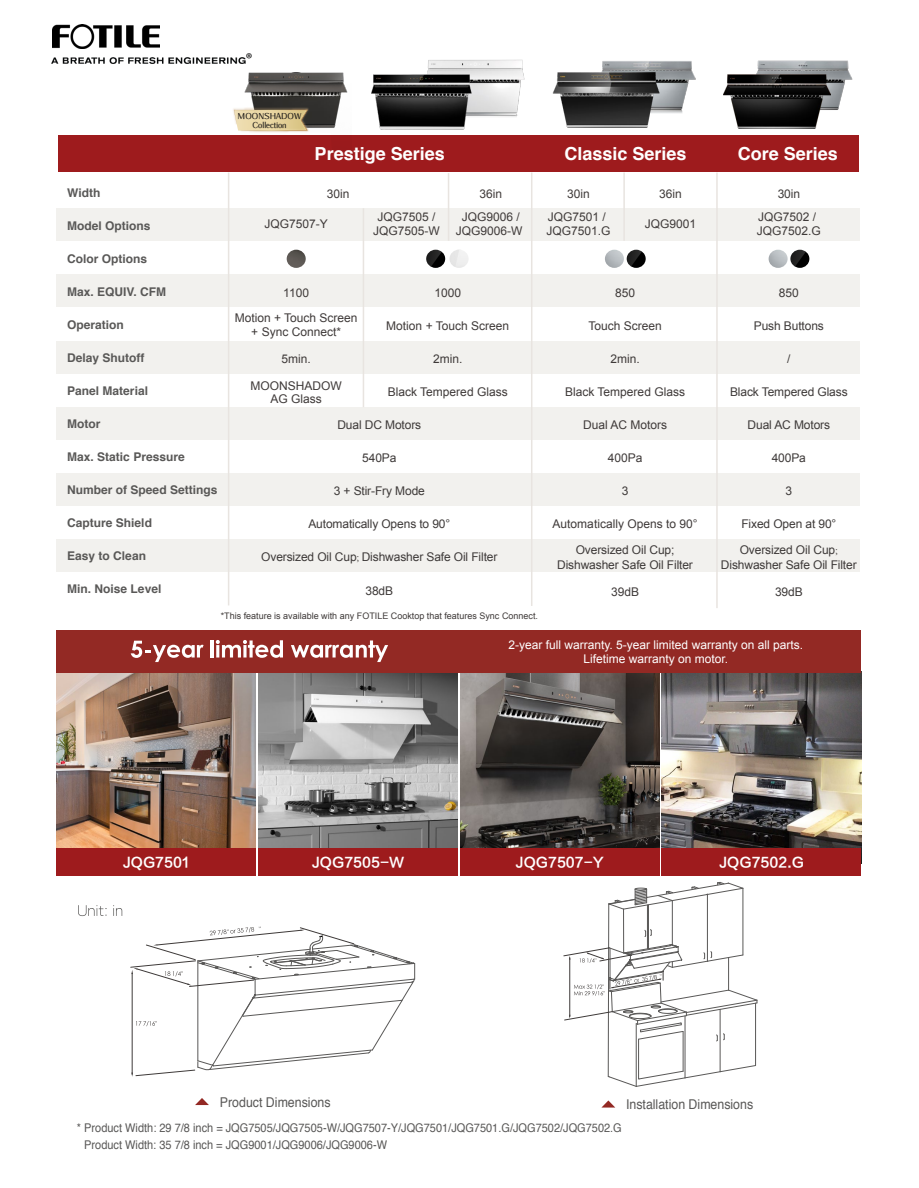
<style>
.page{position:relative;width:919px;height:1188px;background:#fff}
.page>*{position:absolute;margin:0;border:0;box-sizing:border-box;transform-origin:0 0}
.t1{font:700 18px "Helvetica";color:#fff}
.t2{font:15.75px "Myriad Pro";color:#000}
.t3{font:13.5px "Helvetica";color:#595857;scale:.92 1}
.t4{font:13.5px "FZLTZHK GBK1 0";color:#fff}
.t5{font:12px/13.5px "Arial";color:#3f3a39;text-align:center}
.t6{font:12px/25.5px "Arial";letter-spacing:-.01em;color:#3e3a39}
.t7{font:700 12px "Helvetica";color:#595857}
.t8{font:12px/17px "Helvetica";color:#595857;scale:.92 1}
.t9{font:12px/14.4px "Arial";color:#fff;text-align:center}
.t10{font:9px "Arial";color:#3f3a39}
.t11{font:700 8.1px/8.6px "FOTILE3";color:#1f1c1a;text-align:center}
.s1{font-family:"Adobe Song Std";font-weight:300}
</style>
<div class="page">
<svg style="left:78px;top:905px;width:28px;height:11px"></svg>
<svg style="left:113px;top:905px;width:9px;height:11px"></svg>
<svg style="left:195px;top:1098px;width:14px;height:7px"></svg>
<svg style="left:130px;top:927px;width:285px;height:150px"></svg>
<svg style="left:601px;top:1100px;width:14px;height:8px"></svg>
<svg style="left:563px;top:882px;width:194px;height:205px"></svg>
<img style="left:52px;top:25px;width:108px;height:23px">
<img style="left:51px;top:57px;width:192px;height:7px">
<div style="left:57px;top:208px;width:802px;height:33px;background:#f2f1ee"></div>
<div style="left:57px;top:274px;width:802px;height:33px;background:#f2f1ee"></div>
<div style="left:57px;top:341px;width:802px;height:33px;background:#f2f1ee"></div>
<div style="left:57px;top:407px;width:802px;height:33px;background:#f2f1ee"></div>
<div style="left:57px;top:473px;width:802px;height:33px;background:#f2f1ee"></div>
<div style="left:57px;top:539px;width:802px;height:33px;background:#f2f1ee"></div>
<img style="left:56px;top:673px;width:199px;height:175px">
<img style="left:258px;top:673px;width:199px;height:175px">
<img style="left:460px;top:673px;width:199px;height:175px">
<img style="left:661px;top:673px;width:200px;height:175px">
<div style="left:56px;top:848px;width:199px;height:28px;background:#9e1b1d"></div>
<div style="left:258px;top:848px;width:199px;height:28px;background:#9e1b1d"></div>
<div style="left:460px;top:848px;width:199px;height:28px;background:#9e1b1d"></div>
<div style="left:661px;top:848px;width:200px;height:28px;background:#9e1b1d"></div>
<img style="left:596px;top:61px;width:100px;height:52px">
<div style="left:58px;top:136px;width:801px;height:36px;background:#9e1b1d"></div>
<hr style="left:623px;top:172px;width:1px;height:69px;background:#e8e4e0">
<hr style="left:448px;top:173px;width:1px;height:68px;background:#e8e4e0">
<hr style="left:228px;top:172px;width:1px;height:433px;background:#e8e4e0">
<hr style="left:531px;top:172px;width:1px;height:434px;background:#e8e4e0">
<hr style="left:716px;top:172px;width:1px;height:436px;background:#e8e4e0">
<img style="left:552px;top:73px;width:109px;height:55px">
<img style="left:752px;top:60px;width:100px;height:50px">
<img style="left:723px;top:75px;width:107px;height:53px">
<img style="left:474px;top:59px;width:51px;height:58px">
<img style="left:367px;top:60px;width:107px;height:76px">
<img style="left:243px;top:57px;width:109px;height:79px">
<img style="left:426px;top:250px;width:19px;height:18px;border-radius:9px">
<img style="left:449px;top:250px;width:19px;height:18px;border-radius:9px">
<img style="left:287px;top:250px;width:19px;height:18px;border-radius:9px">
<img style="left:626px;top:250px;width:19px;height:18px;border-radius:9px">
<img style="left:605px;top:250px;width:19px;height:18px;border-radius:9px">
<img style="left:790px;top:250px;width:19px;height:18px;border-radius:9px">
<img style="left:768px;top:250px;width:19px;height:18px;border-radius:9px">
<hr style="left:362px;top:208px;width:2px;height:199px;background:#e8e4e0">
<div style="left:56px;top:630px;width:805px;height:43px;background:#932924"></div>
<svg style="left:131px;top:641px;width:72px;height:21px"></svg>
<hr style="left:211px;top:640px;width:3px;height:18px;background:#fff">
<svg style="left:216px;top:640px;width:67px;height:18px"></svg>
<svg style="left:291px;top:640px;width:97px;height:22px"></svg>
<img style="left:233px;top:107px;width:78px;height:27px">
<svg style="left:234px;top:110px;width:74px;height:21px;background:#decc9a"></svg>
<h2 class="t2" style="left:246px;top:49px;width:8px">®</h2>
<p class="t7" style="left:67px;top:183px;width:35px">Width</p>
<p class="t7" style="left:67px;top:216px;width:85px">Model Options</p>
<p class="t7" style="left:67px;top:249px;width:82px">Color Options</p>
<p class="t7" style="left:67px;top:282px;width:100px">Max. EQUIV. CFM</p>
<p class="t7" style="left:67px;top:315px;width:58px">Operation</p>
<p class="t7" style="left:67px;top:348px;width:79px">Delay Shutoff</p>
<p class="t7" style="left:67px;top:381px;width:82px">Panel Material</p>
<p class="t7" style="left:67px;top:414px;width:35px">Motor</p>
<p class="t7" style="left:67px;top:447px;width:119px">Max. Static Pressure</p>
<p class="t7" style="left:67px;top:480px;width:152px">Number of Speed Settings</p>
<p class="t7" style="left:67px;top:513px;width:86px">Capture Shield</p>
<p class="t7" style="left:67px;top:546px;width:80px">Easy to Clean</p>
<p class="t7" style="left:67px;top:579px;width:96px">Min. Noise Level</p>
<p class="t11" style="left:238px;top:112px;width:65px">MOONSHADOW<br>Collection</p>
<h1 class="t1" style="left:314px;top:139px;width:132px">Prestige Series</h1>
<h1 class="t1" style="left:564px;top:139px;width:124px">Classic Series</h1>
<h1 class="t1" style="left:737px;top:139px;width:102px">Core Series</h1>
<p class="t5" style="left:327px;top:187px;width:24px">30in</p>
<p class="t5" style="left:479px;top:187px;width:24px">36in</p>
<p class="t5" style="left:567px;top:187px;width:24px">30in</p>
<p class="t5" style="left:659px;top:187px;width:24px">36in</p>
<p class="t6" style="left:777px;top:182px;width:24px">30in</p>
<p class="t5" style="left:373px;top:211px;width:68px">JQG7505 /<br>JQG7505-W</p>
<p class="t5" style="left:264px;top:217px;width:65px">JQG7507-Y</p>
<p class="t5" style="left:455px;top:211px;width:68px">JQG9006 /<br>JQG9006-W</p>
<p class="t5" style="left:283px;top:286px;width:27px">1100</p>
<p class="t5" style="left:434px;top:286px;width:28px">1000</p>
<p class="t5" style="left:235px;top:311px;width:124px">Motion + Touch Screen + Sync Connect*</p>
<p class="t5" style="left:281px;top:352px;width:31px">5min.</p>
<p class="t5" style="left:250px;top:379px;width:93px">MOONSHADOW<br>AG Glass</p>
<p class="t5" style="left:386px;top:319px;width:124px">Motion + Touch Screen</p>
<p class="t5" style="left:433px;top:352px;width:31px">2min.</p>
<p class="t5" style="left:388px;top:385px;width:121px">Black Tempered Glass</p>
<p class="t6" style="left:337px;top:412px;width:85px">Dual DC Motors</p>
<p class="t6" style="left:362px;top:445px;width:36px">540Pa</p>
<p class="t6" style="left:334px;top:478px;width:93px">3 + Stir-Fry Mode</p>
<p class="t6" style="left:308px;top:511px;width:143px">Automatically Opens to 90°</p>
<p class="t6" style="left:261px;top:544px;width:238px">Oversized Oil Cup<span class="s1">;</span> Dishwasher Safe Oil Filter</p>
<p class="t6" style="left:365px;top:578px;width:29px">38dB</p>
<p class="t5" style="left:546px;top:211px;width:66px;text-align:left">JQG7501 /<br>JQG7501.G</p>
<p class="t5" style="left:756px;top:211px;width:66px;text-align:left">JQG7502 /<br>JQG7502.G</p>
<p class="t5" style="left:644px;top:217px;width:53px">JQG9001</p>
<p class="t5" style="left:615px;top:286px;width:22px">850</p>
<p class="t5" style="left:588px;top:319px;width:75px">Touch Screen</p>
<p class="t5" style="left:610px;top:352px;width:31px">2min.</p>
<p class="t5" style="left:565px;top:385px;width:121px">Black Tempered Glass</p>
<p class="t5" style="left:583px;top:418px;width:86px">Dual AC Motors</p>
<p class="t5" style="left:607px;top:451px;width:36px">400Pa</p>
<p class="t5" style="left:621px;top:484px;width:8px">3</p>
<p class="t5" style="left:552px;top:517px;width:146px">Automatically Opens to 90°</p>
<p class="t6" style="left:557px;top:542px;width:137px;line-height:15px;text-align:center">Oversized Oil Cup;<br>Dishwasher Safe Oil Filter</p>
<p class="t5" style="left:611px;top:585px;width:30px">39dB</p>
<p class="t6" style="left:778px;top:281px;width:21px">850</p>
<p class="t6" style="left:753px;top:314px;width:72px">Push Buttons</p>
<p class="t6" style="left:787px;top:347px;width:5px">/</p>
<p class="t6" style="left:730px;top:380px;width:119px">Black Tempered Glass</p>
<p class="t6" style="left:747px;top:413px;width:84px">Dual AC Motors</p>
<p class="t6" style="left:771px;top:446px;width:36px">400Pa</p>
<p class="t6" style="left:785px;top:479px;width:8px">3</p>
<p class="t6" style="left:739px;top:512px;width:100px">Fixed Open at 90°<br>Oversized Oil Cup<span class="s1">;</span></p>
<p class="t6" style="left:721px;top:552px;width:137px">Dishwasher Safe Oil Filter</p>
<p class="t6" style="left:775px;top:579px;width:29px">39dB</p>
<p class="t10" style="left:221px;top:610px;width:319px">*This feature is available with any FOTILE Cooktop that features Sync Connect.</p>
<p class="t9" style="left:508px;top:638px;width:296px">2-year full warranty. 5-year limited warranty on all parts.<br>Lifetime warranty on motor.</p>
<p class="t4" style="left:123px;top:855px;width:69px">JQG7501</p>
<p class="t4" style="left:312px;top:855px;width:94px">JQG7505-W</p>
<p class="t4" style="left:515px;top:855px;width:90px">JQG7507-Y</p>
<p class="t4" style="left:719px;top:855px;width:86px">JQG7502.G</p>
<p class="t3" style="left:220px;top:1092px;width:122px">Product Dimensions</p>
<p class="t3" style="left:626px;top:1094px;width:140px">Installation Dimensions</p>
<p class="t8" style="left:84px;top:1119px;width:585px;text-indent:-7px">* Product Width: 29 7/8 inch = JQG7505/JQG7505-W/JQG7507-Y/JQG7501/JQG7501.G/JQG7502/JQG7502.G<br>Product Width: 35 7/8 inch = JQG9001/JQG9006/JQG9006-W</p>
</div>
